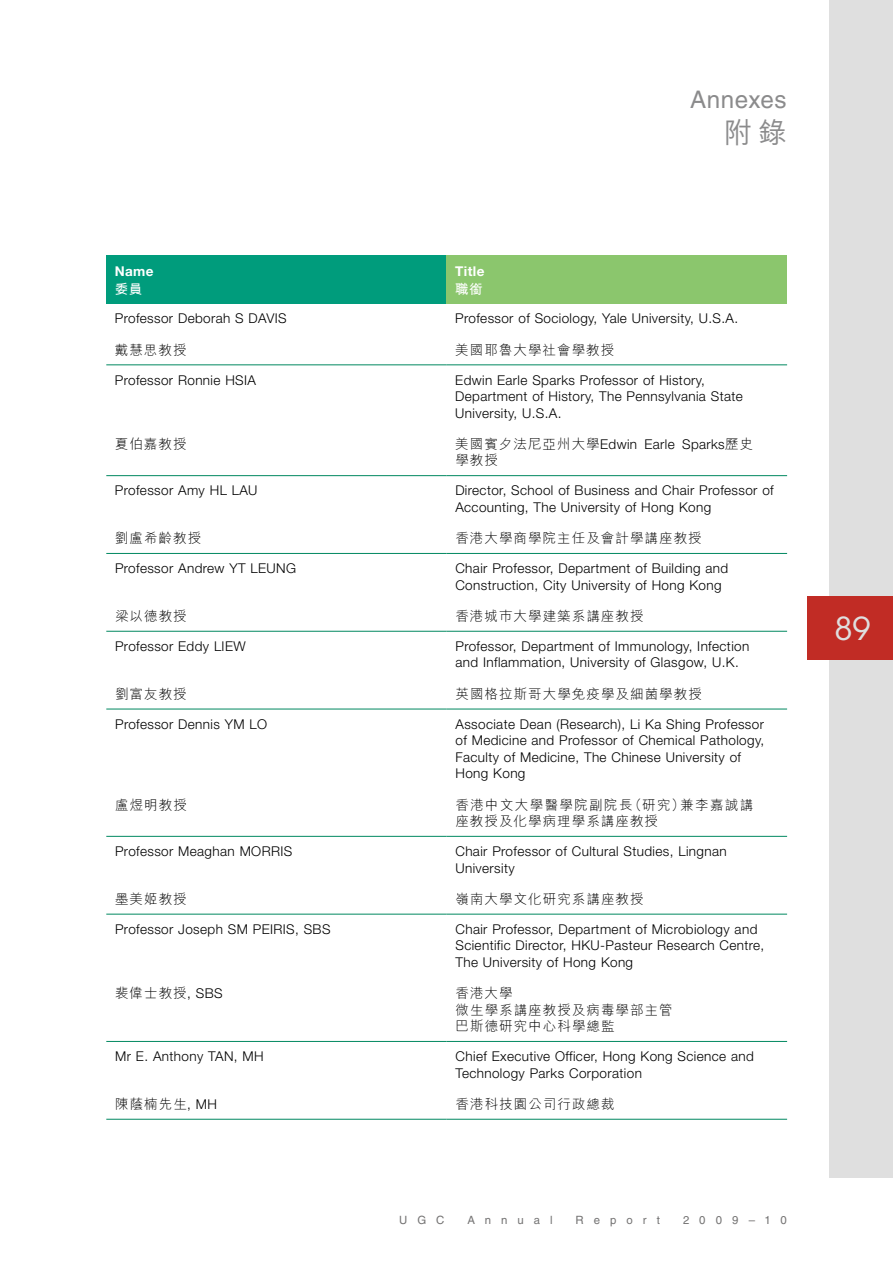
<style>
.page{position:relative;width:893px;height:1263px;background:#fff}
.page>*{position:absolute;margin:0;border:0;box-sizing:border-box;transform-origin:0 0}
.t1{font:31.5px "ITC Avant Garde Std";color:#dfdfdf}
.t2{font:500 28.5px "M Hei HK";color:#8b8b8c}
.t3{font:24.15px "Helvetica LT Std";letter-spacing:.02em;color:#8b8b8c}
.t4{font:300 13.5px/16.5px "Helvetica Neue LT Std";letter-spacing:.03em;color:#000}
.t5{font:300 13.5px/16.5px "M Hei HK";letter-spacing:.08em;color:#000}
.t6{font:300 13.5px/16.5px "M Hei HK";letter-spacing:.1em;color:#000}
.t7{font:700 13.5px "Helvetica Neue LT Std";letter-spacing:.03em;color:#fff}
.t8{font:700 13.5px "M Hei HK";color:#fff}
.t9{font:11.4px "Helvetica LT Std";letter-spacing:.87em;color:#747373}
.s1{font-family:"M Hei HK"}
.s2{font-family:"Helvetica Neue LT Std"}
</style>
<div class="page">
<div style="left:829px;top:0;width:64px;height:1178px;background:#dfdfdf"></div>
<div style="left:808px;top:596px;width:85px;height:64px;background:#c12c25"></div>
<div style="left:106px;top:255px;width:341px;height:49px;background:#009c7c"></div>
<div style="left:447px;top:255px;width:340px;height:49px;background:#8bc66d"></div>
<hr style="left:106px;top:364px;width:341px;height:1px;background:#008860">
<hr style="left:447px;top:364px;width:340px;height:1px;background:#008860">
<hr style="left:106px;top:475px;width:341px;height:1px;background:#008860">
<hr style="left:447px;top:475px;width:340px;height:1px;background:#008860">
<hr style="left:106px;top:553px;width:341px;height:1px;background:#008860">
<hr style="left:447px;top:553px;width:340px;height:1px;background:#008860">
<hr style="left:106px;top:631px;width:341px;height:1px;background:#008860">
<hr style="left:447px;top:631px;width:340px;height:1px;background:#008860">
<hr style="left:106px;top:709px;width:341px;height:1px;background:#008860">
<hr style="left:447px;top:709px;width:340px;height:1px;background:#008860">
<hr style="left:106px;top:836px;width:341px;height:1px;background:#008860">
<hr style="left:447px;top:836px;width:340px;height:1px;background:#008860">
<hr style="left:106px;top:914px;width:341px;height:1px;background:#008860">
<hr style="left:447px;top:914px;width:340px;height:1px;background:#008860">
<hr style="left:106px;top:1041px;width:341px;height:1px;background:#008860">
<hr style="left:447px;top:1041px;width:340px;height:1px;background:#008860">
<hr style="left:106px;top:1119px;width:341px;height:1px;background:#008860">
<hr style="left:447px;top:1119px;width:340px;height:1px;background:#008860">
<p class="t7" style="left:115px;top:263px;width:40px">Name</p>
<p class="t8" style="left:115px;top:279px;width:29px">委員</p>
<p class="t7" style="left:455px;top:263px;width:31px">Title</p>
<p class="t8" style="left:455px;top:279px;width:29px">職銜</p>
<h3 class="t3" style="left:690px;top:85px;width:98px">Annexes</h3>
<h2 class="t2" style="left:724px;top:112px;width:64px">附錄</h2>
<p class="t4" style="left:115px;top:310px;width:173px">Professor Deborah S DAVIS</p>
<p class="t4" style="left:455px;top:310px;width:284px">Professor of Sociology, Yale University, U.S.A.</p>
<p class="t5" style="left:115px;top:341px;width:73px">戴慧思教授</p>
<p class="t5" style="left:455px;top:341px;width:161px">美國耶魯大學社會學教授</p>
<p class="t4" style="left:115px;top:371px;width:143px">Professor Ronnie HSIA</p>
<p class="t4" style="left:455px;top:371px;width:289px">Edwin Earle Sparks Professor of History,<br>Department of History, The Pennsylvania State<br>University, U.S.A.</p>
<p class="t5" style="left:115px;top:435px;width:73px">夏伯嘉教授</p>
<p class="t4" style="left:455px;top:436px;width:299px"><span class="s1">美國賓夕法尼亞州大學</span>Edwin Earle Sparks<span class="s1">歷史</span></p>
<p class="t5" style="left:455px;top:452px;width:44px">學教授</p>
<p class="t4" style="left:115px;top:482px;width:144px">Professor Amy HL LAU</p>
<p class="t4" style="left:455px;top:482px;width:320px">Director, School of Business and Chair Professor of<br>Accounting, The University of Hong Kong</p>
<p class="t5" style="left:115px;top:529px;width:88px">劉盧希齡教授</p>
<p class="t5" style="left:455px;top:529px;width:248px">香港大學商學院主任及會計學講座教授</p>
<p class="t4" style="left:115px;top:560px;width:183px">Professor Andrew YT LEUNG</p>
<p class="t4" style="left:455px;top:560px;width:274px">Chair Professor, Department of Building and<br>Construction, City University of Hong Kong</p>
<p class="t5" style="left:115px;top:607px;width:73px">梁以德教授</p>
<p class="t5" style="left:455px;top:607px;width:190px">香港城巿大學建築系講座教授</p>
<p class="t4" style="left:115px;top:638px;width:132px">Professor Eddy LIEW</p>
<p class="t4" style="left:455px;top:638px;width:295px">Professor, Department of Immunology, Infection and Inflammation, University of Glasgow, U.K.</p>
<p class="t5" style="left:115px;top:685px;width:73px">劉富友教授</p>
<p class="t5" style="left:455px;top:685px;width:248px">英國格拉斯哥大學免疫學及細菌學教授</p>
<p class="t4" style="left:115px;top:715px;width:154px">Professor Dennis YM LO</p>
<p class="t4" style="left:455px;top:715px;width:310px">Associate Dean (Research), Li Ka Shing Professor of Medicine and Professor of Chemical Pathology, Faculty of Medicine, The Chinese University of Hong Kong</p>
<p class="t5" style="left:115px;top:796px;width:73px">盧煜明教授</p>
<p class="t6" style="left:455px;top:796px;width:299px">香港中文大學醫學院副院長（研究）兼李嘉誠講座教授及化學病理學系講座教授</p>
<p class="t4" style="left:115px;top:843px;width:179px">Professor Meaghan MORRIS</p>
<p class="t4" style="left:455px;top:843px;width:273px">Chair Professor of Cultural Studies, Lingnan<br>University</p>
<p class="t5" style="left:115px;top:890px;width:73px">墨美姬教授</p>
<p class="t5" style="left:455px;top:890px;width:190px">嶺南大學文化研究系講座教授</p>
<p class="t4" style="left:115px;top:920px;width:217px">Professor Joseph SM PEIRIS, SBS</p>
<p class="t4" style="left:455px;top:920px;width:310px">Chair Professor, Department of Microbiology and<br>Scientific Director, HKU-Pasteur Research Centre,<br>The University of Hong Kong</p>
<p class="t5" style="left:115px;top:984px;width:109px">裴偉士教授<span class="s2">, SBS</span></p>
<p class="t5" style="left:456px;top:984px;width:219px">香港大學<br>微生學系講座教授及病毒學部主管巴斯德研究中心科學總監</p>
<p class="t4" style="left:115px;top:1048px;width:150px">Mr E. Anthony TAN, MH</p>
<p class="t4" style="left:456px;top:1048px;width:300px">Chief Executive Officer, Hong Kong Science and<br>Technology Parks Corporation</p>
<p class="t5" style="left:115px;top:1095px;width:103px">陳蔭楠先生<span class="s2">, MH</span></p>
<p class="t5" style="left:456px;top:1095px;width:161px">香港科技園公司行政總裁</p>
<p class="t9" style="left:399px;top:1213px;width:47px">UGC</p>
<p class="t9" style="left:467px;top:1213px;width:87px">Annual</p>
<p class="t9" style="left:576px;top:1213px;width:86px">Report</p>
<p class="t9" style="left:683px;top:1213px;width:105px">2009–10</p>
<h1 class="t1" style="left:834px;top:609px;width:38px">89</h1>
</div>
